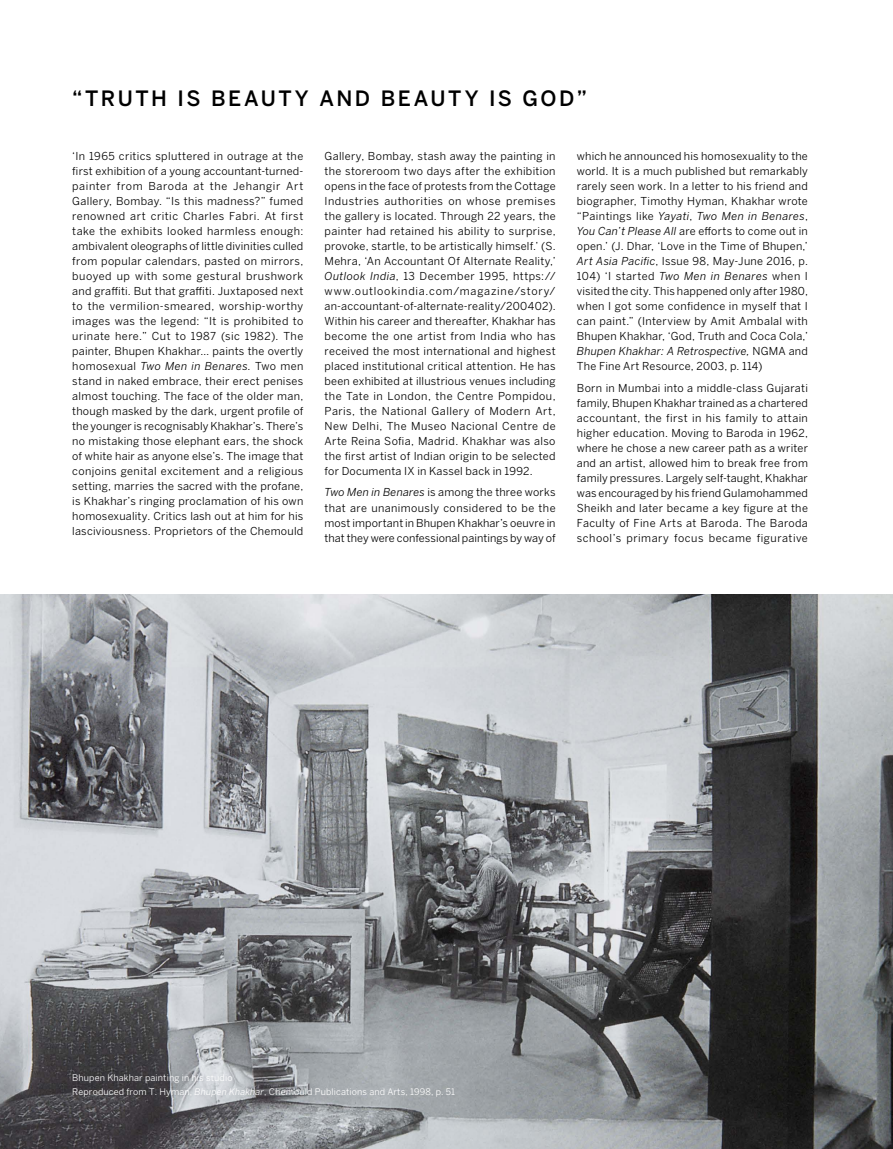
<style>
.page{position:relative;width:893px;height:1149px;background:#fff}
.page>*{position:absolute;margin:0;border:0;box-sizing:border-box;transform-origin:0 0}
.t1{font:500 21px "Benton Sans";letter-spacing:.12em;color:#000}
.t2{font:10.8px/15px "Benton Sans";letter-spacing:.025em;color:#000;text-align:justify}
.t3{font:9px/13.5px "Benton Sans";letter-spacing:.015em;color:#fff}
.s1{font-style:italic}
</style>
<div class="page">
<img style="left:0;top:594px;width:893px;height:554px">
<h1 class="t1" style="left:72px;top:85px;width:516px">“TRUTH IS BEAUTY AND BEAUTY IS GOD”</h1>
<p class="t2" style="left:72px;top:148px;width:233px">‘In 1965 critics spluttered in outrage at the first exhibition of a young accountant-turned&shy;painter from Baroda at the Jehangir Art Gallery, Bombay. “Is this madness?” fumed renowned art critic Charles Fabri. At first take the exhibits looked harmless enough: ambivalent oleographs of little divinities culled from popular calendars, pasted on mirrors, buoyed up with some gestural brushwork and graffiti. But that graffiti. Juxtaposed next to the vermilion-smeared, worship-worthy images was the legend: “It is prohibited to urinate here.” Cut to 1987 (sic 1982). The painter, Bhupen Khakhar… paints the overtly homosexual <span class="s1">Two Men in Benares.</span> Two men stand in naked embrace, their erect penises almost touching. The face of the older man, though masked by the dark, urgent profile of the younger is recognisably Khakhar’s. There’s no mistaking those elephant ears, the shock of white hair as anyone else’s. The image that conjoins genital excitement and a religious setting, marries the sacred with the profane, is Khakhar’s ringing proclamation of his own homosexuality. Critics lash out at him for his lasciviousness. Proprietors of the Chemould</p>
<p class="t2" style="left:325px;top:148px;width:233px">Gallery, Bombay, stash away the painting in the storeroom two days after the exhibition opens in the face of protests from the Cottage Industries authorities on whose premises the gallery is located. Through 22 years, the painter had retained his ability to surprise, provoke, startle, to be artistically himself.’ (S.<br>Mehra, ‘An Accountant Of Alternate Reality,’ <span class="s1">Outlook India</span>, 13 December 1995, https:// www.outlookindia.com/magazine/story/ an-accountant-of-alternate-reality/200402).<br>Within his career and thereafter, Khakhar has become the one artist from India who has received the most international and highest placed institutional critical attention. He has been exhibited at illustrious venues including the Tate in London, the Centre Pompidou, Paris, the National Gallery of Modern Art, New Delhi, The Museo Nacional Centre de Arte Reina Sofia, Madrid. Khakhar was also the first artist of Indian origin to be selected for Documenta IX in Kassel back in 1992.</p>
<p class="t2" style="left:325px;top:485px;width:233px"><span class="s1">Two Men in Benares</span> is among the three works that are unanimously considered to be the most important in Bhupen Khakhar’s oeuvre in that they were confessional paintings by way of</p>
<p class="t2" style="left:577px;top:148px;width:233px">which he announced his homosexuality to the world. It is a much published but remarkably rarely seen work. In a letter to his friend and biographer, Timothy Hyman, Khakhar wrote “Paintings like <span class="s1">Yayati</span>, <span class="s1">Two Men in Benares</span>, <span class="s1">You Can’t Please All</span> are efforts to come out in open.’ (J. Dhar, ‘Love in the Time of Bhupen,’ <span class="s1">Art Asia Pacific</span>, Issue 98, May-June 2016, p.<br>104) ‘I started <span class="s1">Two Men in Benares</span> when I visited the city. This happened only after 1980, when I got some confidence in myself that I can paint.” (Interview by Amit Ambalal with Bhupen Khakhar, ‘God, Truth and Coca Cola,’ <span class="s1">Bhupen Khakhar: A Retrospective,</span> NGMA and The Fine Art Resource, 2003, p. 114)</p>
<p class="t2" style="left:577px;top:380px;width:233px">Born in Mumbai into a middle-class Gujarati family, Bhupen Khakhar trained as a chartered accountant, the first in his family to attain higher education. Moving to Baroda in 1962, where he chose a new career path as a writer and an artist, allowed him to break free from family pressures. Largely self-taught, Khakhar was encouraged by his friend Gulamohammed Sheikh and later became a key figure at the Faculty of Fine Arts at Baroda. The Baroda school’s primary focus became figurative</p>
<p class="t3" style="left:72px;top:1070px;width:384px">Bhupen Khakhar painting in his studio<br>Reproduced from T. Hyman, <span class="s1">Bhupen Khakhar</span>, Chemould Publications and Arts, 1998, p. 51</p>
</div>
